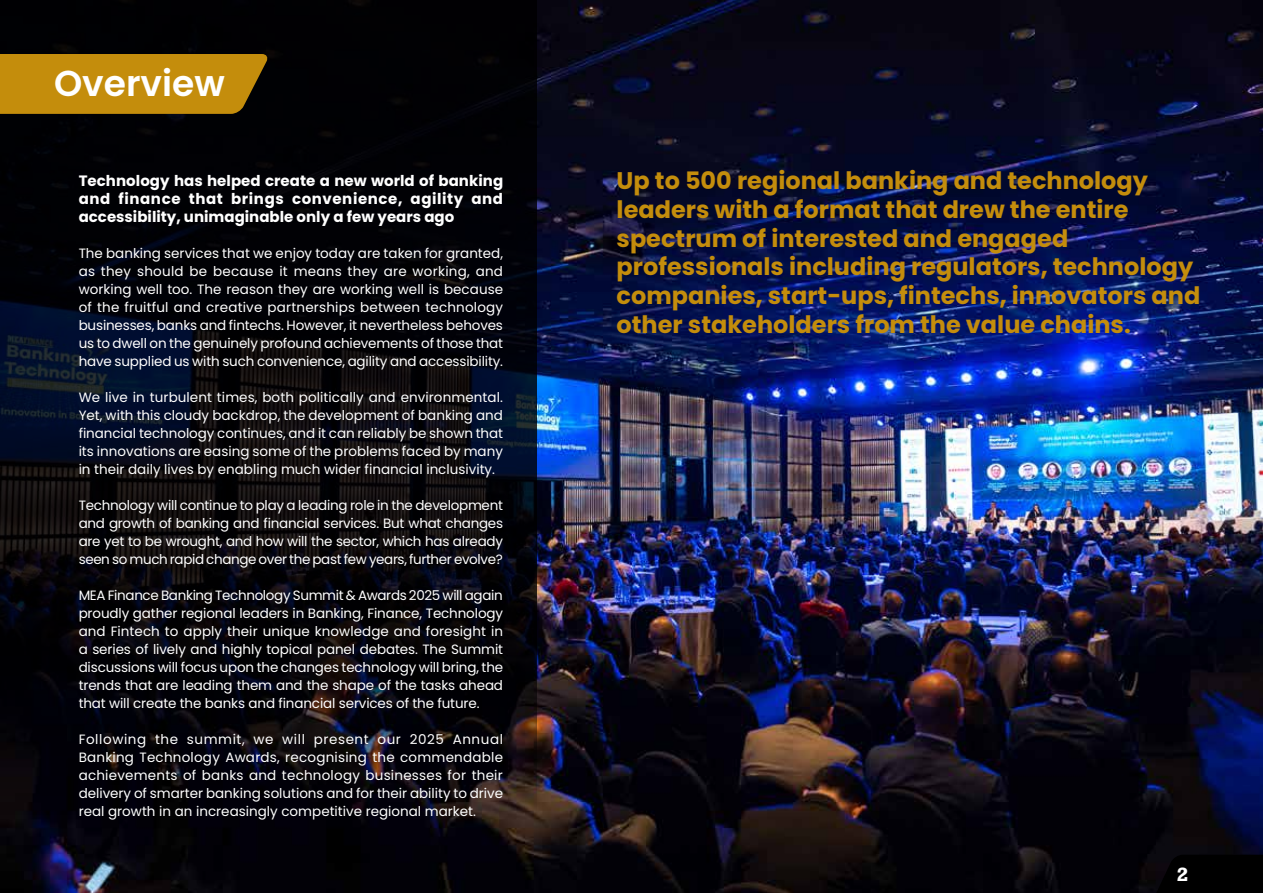
<style>
.page{position:relative;width:1263px;height:893px;background:#fff}
.page>*{position:absolute;margin:0;border:0;box-sizing:border-box;transform-origin:0 0}
.t1{font:600 36px "Poppins";color:#fff}
.t2{font:700 24px/28.8px "Poppins";color:#c48d0c}
.t3{font:700 18px "Rockwell";color:#fff}
.t4{font:700 15px/18px "Poppins";color:#fff;text-align:justify}
.t5{font:13.5px/18px "Poppins";letter-spacing:-.01em;color:#fff;text-align:justify}
</style>
<div class="page">
<img style="left:537px;top:0;width:726px;height:893px">
<svg style="left:0;top:0;width:537px;height:893px;background:#05050b"></svg>
<svg style="left:1151px;top:855px;width:112px;height:38px;background:#010101"></svg>
<svg style="left:0;top:54px;width:269px;height:60px;background:#b9850b"></svg>
<h1 class="t1" style="left:54px;top:63px;width:172px">Overview</h1>
<p class="t4" style="left:79px;top:172px;width:426px">Technology has helped create a new world of banking and finance that brings convenience, agility and accessibility, unimaginable only a few years ago</p>
<p class="t5" style="left:79px;top:244px;width:426px">The banking services that we enjoy today are taken for granted, as they should be because it means they are working, and working well too. The reason they are working well is because of the fruitful and creative partnerships between technology businesses, banks and fintechs. However, it nevertheless behoves us to dwell on the genuinely profound achievements of those that have supplied us with such convenience, agility and accessibility.</p>
<p class="t5" style="left:79px;top:388px;width:426px">We live in turbulent times, both politically and environmental.<br>Yet, with this cloudy backdrop, the development of banking and financial technology continues, and it can reliably be shown that its innovations are easing some of the problems faced by many in their daily lives by enabling much wider financial inclusivity.</p>
<p class="t5" style="left:79px;top:496px;width:426px">Technology will continue to play a leading role in the development and growth of banking and financial services. But what changes are yet to be wrought, and how will the sector, which has already seen so much rapid change over the past few years, further evolve?</p>
<p class="t5" style="left:79px;top:586px;width:426px">MEA Finance Banking Technology Summit &amp; Awards 2025 will again proudly gather regional leaders in Banking, Finance, Technology and Fintech to apply their unique knowledge and foresight in a series of lively and highly topical panel debates. The Summit discussions will focus upon the changes technology will bring, the trends that are leading them and the shape of the tasks ahead that will create the banks and financial services of the future.</p>
<p class="t5" style="left:79px;top:730px;width:426px">Following the summit, we will present our 2025 Annual Banking Technology Awards, recognising the commendable achievements of banks and technology businesses for their delivery of smarter banking solutions and for their ability to drive real growth in an increasingly competitive regional market.</p>
<p class="t2" style="left:617px;top:166px;width:585px">Up to 500 regional banking and technology leaders with a format that drew the entire spectrum of interested and engaged professionals including regulators, technology companies, start-ups, fintechs, innovators and other stakeholders from the value chains.</p>
<h3 class="t3" style="left:1177px;top:862px;width:13px">2</h3>
</div>
